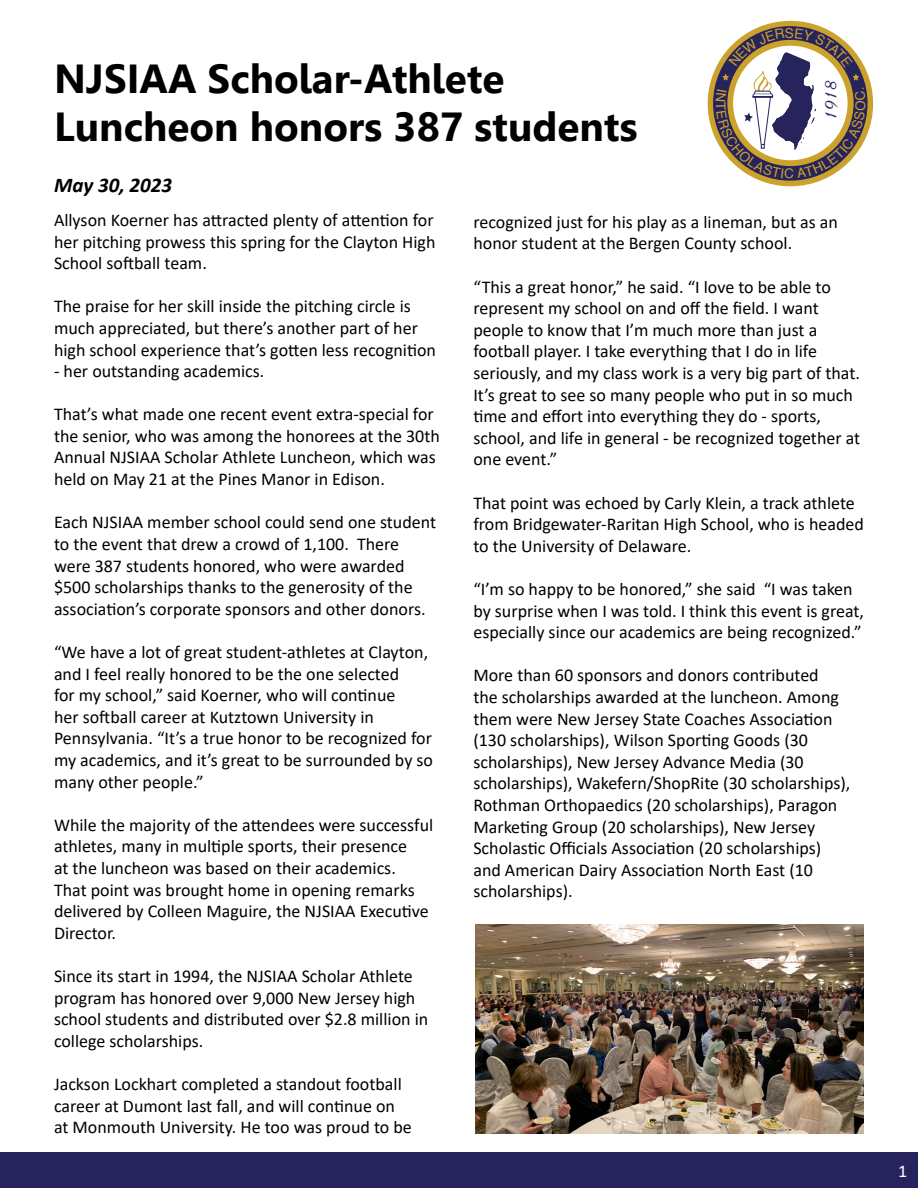
<style>
.page{position:relative;width:918px;height:1188px;background:#fff}
.page>*{position:absolute;margin:0;border:0;box-sizing:border-box;transform-origin:0 0}
.t1{font:700 40.5px/48.6px "Leelawadee";color:#000}
.t2{font:24.15px "Coronet Normal";color:#27235d}
.t3{font:italic 700 21px "Calibri";color:#000}
.t4{font:18px/21.6px "Calibri";color:#000}
.t5{font:18px "Calibri";color:#fff}
</style>
<div class="page">
<div style="left:0;top:1153px;width:918px;height:35px;background:#26235d"></div>
<svg style="left:708px;top:21px;width:165px;height:165px"></svg>
<img style="left:476px;top:924px;width:387px;height:209px">
<svg style="left:716px;top:28px;width:150px;height:151px"></svg>
<h1 class="t1" style="left:54px;top:54px;width:585px">NJSIAA Scholar-Athlete<br>Luncheon honors 387 students</h1>
<p class="t3" style="left:54px;top:170px;width:120px">May 30, 2023</p>
<h2 class="t2" style="left:814px;top:123px;width:44px;rotate:-90deg">1918</h2>
<p class="t4" style="left:54px;top:209px;width:383px;text-align:justify">Allyson Koerner has attracted plenty of attention for her pitching prowess this spring for the Clayton High School softball team.</p>
<p class="t4" style="left:54px;top:295px;width:384px">The praise for her skill inside the pitching circle is much appreciated, but there’s another part of her high school experience that’s gotten less recognition</p>
<p class="t4" style="left:54px;top:360px;width:212px">- her outstanding academics.</p>
<p class="t4" style="left:54px;top:403px;width:387px">That’s what made one recent event extra-special for the senior, who was among the honorees at the 30th Annual NJSIAA Scholar Athlete Luncheon, which was held on May 21 at the Pines Manor in Edison.</p>
<p class="t4" style="left:54px;top:511px;width:384px">Each NJSIAA member school could send one student to the event that drew a crowd of 1,100. There were 387 students honored, who were awarded $500 scholarships thanks to the generosity of the association’s corporate sponsors and other donors.</p>
<p class="t4" style="left:54px;top:641px;width:381px">“We have a lot of great student-athletes at Clayton, and I feel really honored to be the one selected<br>for my school,” said Koerner, who will continue<br>her softball career at Kutztown University in Pennsylvania. “It’s a true honor to be recognized for my academics, and it’s great to be surrounded by so many other people.”</p>
<p class="t4" style="left:54px;top:813px;width:381px">While the majority of the attendees were successful athletes, many in multiple sports, their presence<br>at the luncheon was based on their academics.<br>That point was brought home in opening remarks delivered by Colleen Maguire, the NJSIAA Executive Director.</p>
<p class="t4" style="left:54px;top:965px;width:376px">Since its start in 1994, the NJSIAA Scholar Athlete program has honored over 9,000 New Jersey high school students and distributed over $2.8 million in college scholarships.</p>
<p class="t4" style="left:54px;top:1073px;width:359px">Jackson Lockhart completed a standout football career at Dumont last fall, and will continue on at Monmouth University. He too was proud to be</p>
<p class="t4" style="left:473px;top:210px;width:366px">recognized just for his play as a lineman, but as an honor student at the Bergen County school.</p>
<p class="t4" style="left:473px;top:275px;width:388px">“This a great honor,” he said. “I love to be able to represent my school on and off the field. I want people to know that I’m much more than just a football player. I take everything that I do in life seriously, and my class work is a very big part of that.<br>It’s great to see so many people who put in so much time and effort into everything they do - sports, school, and life in general - be recognized together at one event.”</p>
<p class="t4" style="left:473px;top:491px;width:392px">That point was echoed by Carly Klein, a track athlete from Bridgewater-Raritan High School, who is headed to the University of Delaware.</p>
<p class="t4" style="left:473px;top:578px;width:392px">“I’m so happy to be honored,” she said “I was taken by surprise when I was told. I think this event is great, especially since our academics are being recognized.”</p>
<p class="t4" style="left:473px;top:664px;width:379px">More than 60 sponsors and donors contributed<br>the scholarships awarded at the luncheon. Among them were New Jersey State Coaches Association (130 scholarships), Wilson Sporting Goods (30 scholarships), New Jersey Advance Media (30 scholarships), Wakefern/ShopRite (30 scholarships), Rothman Orthopaedics (20 scholarships), Paragon Marketing Group (20 scholarships), New Jersey Scholastic Officials Association (20 scholarships) and American Dairy Association North East (10 scholarships).</p>
<p class="t5" style="left:898px;top:1158px;width:11px">1</p>
</div>
